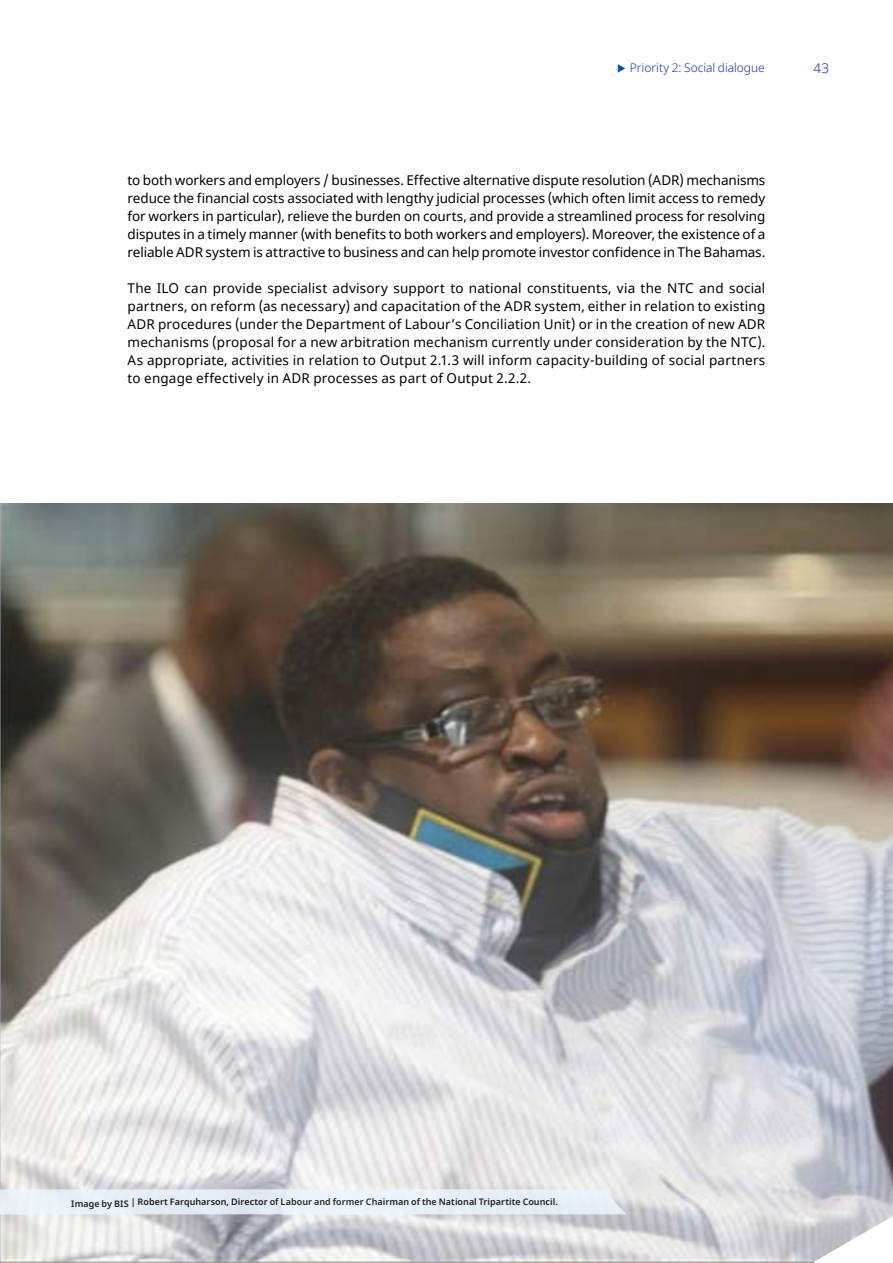
<style>
.page{position:relative;width:893px;height:1263px;background:#fff}
.page>*{position:absolute;margin:0;border:0;box-sizing:border-box;transform-origin:0 0}
.t1{font:13.5px/18px "Noto Sans";letter-spacing:.005em;color:#000;text-align:justify}
.t2{font:300 13.5px "Noto Sans";color:#1e2dbe}
.t3{font:300 12px "Noto Sans";letter-spacing:-.005em;color:#1e2dbe}
.t4{font:600 9px "Noto Sans";letter-spacing:.005em;color:#000}
</style>
<div class="page">
<img style="left:0;top:504px;width:893px;height:759px">
<svg style="left:814px;top:1216px;width:79px;height:47px"></svg>
<div style="left:0;top:1189px;width:626px;height:25px;background:#e6eef6"></div>
<p class="t3" style="left:630px;top:60px;width:136px">Priority 2: Social dialogue</p>
<p class="t1" style="left:128px;top:171px;width:639px">to both workers and employers / businesses. Effective alternative dispute resolution (ADR) mechanisms reduce the financial costs associated with lengthy judicial processes (which often limit access to remedy for workers in particular), relieve the burden on courts, and provide a streamlined process for resolving disputes in a timely manner (with benefits to both workers and employers). Moreover, the existence of a reliable ADR system is attractive to business and can help promote investor confidence in The Bahamas.</p>
<p class="t1" style="left:128px;top:279px;width:639px">The ILO can provide specialist advisory support to national constituents, via the NTC and social partners, on reform (as necessary) and capacitation of the ADR system, either in relation to existing ADR procedures (under the Department of Labour’s Conciliation Unit) or in the creation of new ADR mechanisms (proposal for a new arbitration mechanism currently under consideration by the NTC).<br>As appropriate, activities in relation to Output 2.1.3 will inform capacity-building of social partners to engage effectively in ADR processes as part of Output 2.2.2.</p>
<p class="t2" style="left:814px;top:59px;width:17px">43</p>
<p class="t4" style="left:71px;top:1195px;width:488px">Image by BIS | Robert Farquharson, Director of Labour and former Chairman of the National Tripartite Council.</p>
</div>
